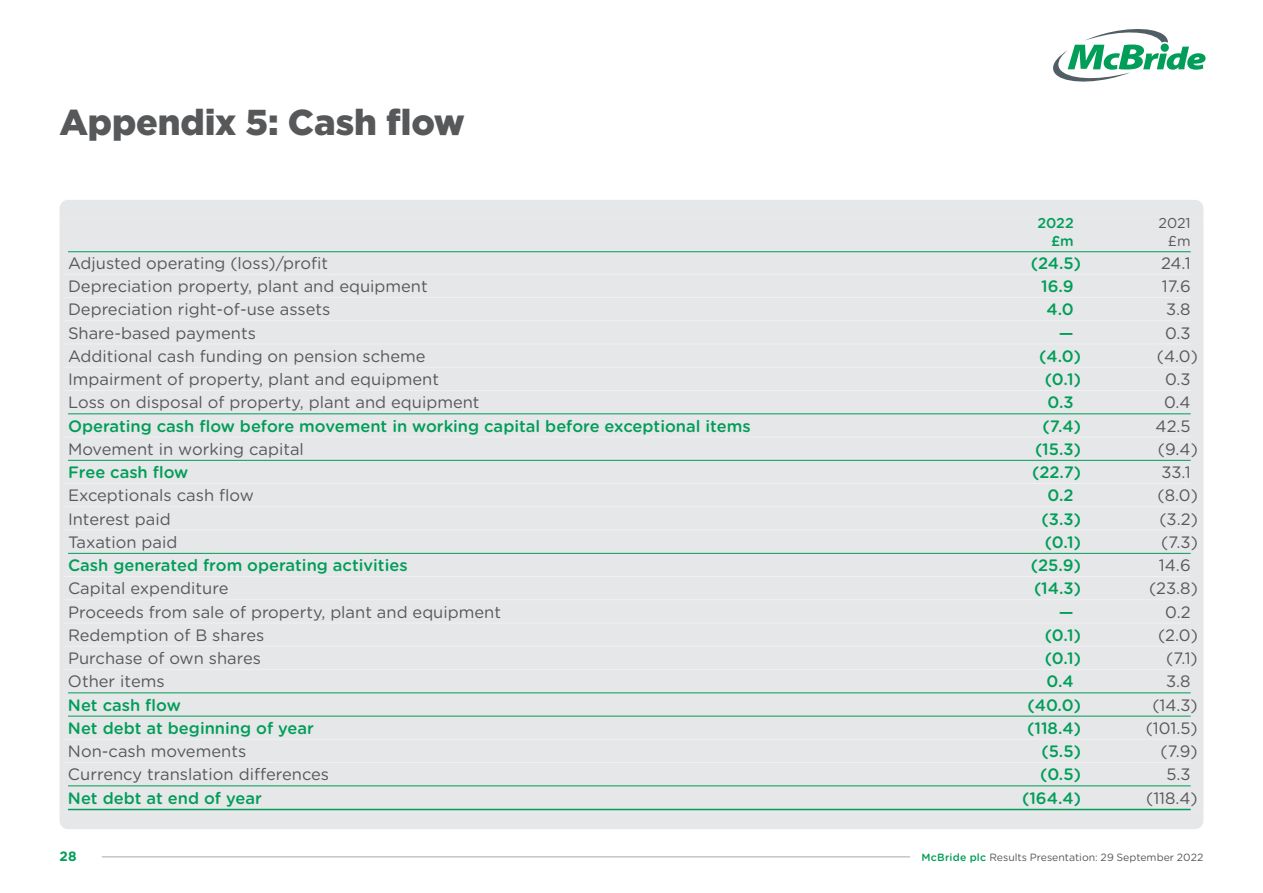
<style>
.page{position:relative;width:1263px;height:893px;background:#fff}
.page>*{position:absolute;margin:0;border:0;box-sizing:border-box;transform-origin:0 0}
.t1{font:900 36px "Gotham";letter-spacing:-.005em;color:#57585a}
.t2{font:16.5px "Gotham Rounded";color:#57585a}
.t3{font:500 16.5px "Gotham Rounded";color:#009e58}
.t4{font:500 14.25px "Gotham Rounded";color:#009e58}
.t5{font:14.25px "Gotham Rounded";color:#57585a}
.t6{font:700 13.5px "Gotham Rounded";color:#009e58}
.t7{font:10.5px "Gotham Rounded";color:#57585a}
.s1{font-weight:500;color:#009e58}
</style>
<div class="page">
<svg style="left:1053px;top:29px;width:152px;height:53px"></svg>
<hr style="left:102px;top:856px;width:808px;height:1px;background:#a8a9ad">
<div style="left:60px;top:217px;width:1143px;height:595px;background:#e6e7e9"></div>
<div style="left:60px;top:200px;width:1143px;height:17px;background:#e6e7e9"></div>
<hr style="left:68px;top:251px;width:1123px;height:1px;background:#009e58">
<hr style="left:64px;top:274px;width:1127px;height:1px;background:#f0f1f2">
<hr style="left:64px;top:297px;width:1127px;height:1px;background:#f0f1f2">
<hr style="left:64px;top:320px;width:1127px;height:1px;background:#f0f1f2">
<hr style="left:64px;top:344px;width:1127px;height:1px;background:#f0f1f2">
<hr style="left:64px;top:367px;width:1127px;height:1px;background:#f0f1f2">
<hr style="left:64px;top:390px;width:1127px;height:1px;background:#f0f1f2">
<hr style="left:68px;top:413px;width:1123px;height:1px;background:#009e58">
<hr style="left:64px;top:437px;width:1127px;height:1px;background:#f0f1f2">
<hr style="left:68px;top:460px;width:1123px;height:1px;background:#009e58">
<hr style="left:64px;top:483px;width:1127px;height:1px;background:#f0f1f2">
<hr style="left:64px;top:506px;width:1127px;height:1px;background:#f0f1f2">
<hr style="left:64px;top:530px;width:1127px;height:1px;background:#f0f1f2">
<hr style="left:68px;top:553px;width:1123px;height:1px;background:#009e58">
<hr style="left:64px;top:576px;width:1127px;height:1px;background:#f0f1f2">
<hr style="left:64px;top:599px;width:1127px;height:1px;background:#f0f1f2">
<hr style="left:64px;top:623px;width:1127px;height:1px;background:#f0f1f2">
<hr style="left:64px;top:646px;width:1127px;height:1px;background:#f0f1f2">
<hr style="left:64px;top:669px;width:1127px;height:1px;background:#f0f1f2">
<hr style="left:68px;top:692px;width:1123px;height:1px;background:#009e58">
<hr style="left:68px;top:716px;width:1123px;height:1px;background:#009e58">
<hr style="left:64px;top:739px;width:1127px;height:1px;background:#f0f1f2">
<hr style="left:64px;top:762px;width:1127px;height:1px;background:#f0f1f2">
<hr style="left:68px;top:785px;width:1123px;height:1px;background:#009e58">
<hr style="left:68px;top:809px;width:1123px;height:1px;background:#009e58">
<div style="left:60px;top:812px;width:1143px;height:17px;background:#e6e7e9"></div>
<h1 class="t1" style="left:60px;top:98px;width:407px">Appendix 5: Cash flow</h1>
<p class="t4" style="left:1037px;top:213px;width:38px">2022</p>
<p class="t5" style="left:1158px;top:213px;width:34px">2021</p>
<p class="t4" style="left:1051px;top:231px;width:24px">£m</p>
<p class="t5" style="left:1168px;top:231px;width:24px">£m</p>
<p class="t2" style="left:68px;top:252px;width:262px">Adjusted operating (loss)/profit</p>
<p class="t3" style="left:1031px;top:251px;width:52px">(24.5)</p>
<p class="t2" style="left:1161px;top:252px;width:31px">24.1</p>
<p class="t2" style="left:68px;top:275px;width:361px">Depreciation property, plant and equipment</p>
<p class="t3" style="left:1041px;top:274px;width:34px">16.9</p>
<p class="t2" style="left:1162px;top:275px;width:30px">17.6</p>
<p class="t2" style="left:68px;top:298px;width:264px">Depreciation right-of-use assets</p>
<p class="t3" style="left:1046px;top:298px;width:29px">4.0</p>
<p class="t2" style="left:1166px;top:298px;width:26px">3.8</p>
<p class="t2" style="left:68px;top:321px;width:189px">Share-based payments</p>
<p class="t3" style="left:1059px;top:321px;width:16px">—</p>
<p class="t2" style="left:1165px;top:321px;width:27px">0.3</p>
<p class="t2" style="left:68px;top:345px;width:359px">Additional cash funding on pension scheme</p>
<p class="t3" style="left:1039px;top:344px;width:43px">(4.0)</p>
<p class="t2" style="left:1157px;top:345px;width:42px">(4.0)</p>
<p class="t2" style="left:68px;top:368px;width:372px">Impairment of property, plant and equipment</p>
<p class="t3" style="left:1045px;top:367px;width:38px">(0.1)</p>
<p class="t2" style="left:1165px;top:368px;width:27px">0.3</p>
<p class="t2" style="left:68px;top:391px;width:413px">Loss on disposal of property, plant and equipment</p>
<p class="t3" style="left:1047px;top:391px;width:28px">0.3</p>
<p class="t2" style="left:1164px;top:391px;width:28px">0.4</p>
<p class="t3" style="left:68px;top:414px;width:684px">Operating cash flow before movement in working capital before exceptional items</p>
<p class="t3" style="left:1042px;top:414px;width:40px">(7.4)</p>
<p class="t2" style="left:1155px;top:414px;width:37px">42.5</p>
<p class="t2" style="left:68px;top:438px;width:237px">Movement in working capital</p>
<p class="t3" style="left:1035px;top:437px;width:48px">(15.3)</p>
<p class="t2" style="left:1158px;top:438px;width:41px">(9.4)</p>
<p class="t3" style="left:68px;top:460px;width:122px">Free cash flow</p>
<p class="t3" style="left:1032px;top:460px;width:50px">(22.7)</p>
<p class="t2" style="left:1161px;top:461px;width:31px">33.1</p>
<p class="t2" style="left:68px;top:484px;width:187px">Exceptionals cash flow</p>
<p class="t3" style="left:1047px;top:484px;width:28px">0.2</p>
<p class="t2" style="left:1157px;top:484px;width:42px">(8.0)</p>
<p class="t2" style="left:68px;top:507px;width:104px">Interest paid</p>
<p class="t3" style="left:1041px;top:507px;width:41px">(3.3)</p>
<p class="t2" style="left:1159px;top:507px;width:40px">(3.2)</p>
<p class="t2" style="left:68px;top:531px;width:111px">Taxation paid</p>
<p class="t3" style="left:1045px;top:530px;width:38px">(0.1)</p>
<p class="t2" style="left:1161px;top:531px;width:38px">(7.3)</p>
<p class="t3" style="left:68px;top:553px;width:341px">Cash generated from operating activities</p>
<p class="t3" style="left:1031px;top:553px;width:52px">(25.9)</p>
<p class="t2" style="left:1159px;top:554px;width:33px">14.6</p>
<p class="t2" style="left:68px;top:577px;width:162px">Capital expenditure</p>
<p class="t3" style="left:1034px;top:577px;width:48px">(14.3)</p>
<p class="t2" style="left:1149px;top:577px;width:50px">(23.8)</p>
<p class="t2" style="left:68px;top:600px;width:435px">Proceeds from sale of property, plant and equipment</p>
<p class="t3" style="left:1059px;top:600px;width:16px">—</p>
<p class="t2" style="left:1165px;top:600px;width:27px">0.2</p>
<p class="t2" style="left:68px;top:624px;width:198px">Redemption of B shares</p>
<p class="t3" style="left:1045px;top:623px;width:38px">(0.1)</p>
<p class="t2" style="left:1158px;top:624px;width:41px">(2.0)</p>
<p class="t2" style="left:68px;top:647px;width:195px">Purchase of own shares</p>
<p class="t3" style="left:1045px;top:646px;width:38px">(0.1)</p>
<p class="t2" style="left:1166px;top:647px;width:33px">(7.1)</p>
<p class="t2" style="left:68px;top:670px;width:98px">Other items</p>
<p class="t3" style="left:1046px;top:670px;width:29px">0.4</p>
<p class="t2" style="left:1166px;top:670px;width:26px">3.8</p>
<p class="t3" style="left:68px;top:693px;width:114px">Net cash flow</p>
<p class="t3" style="left:1027px;top:693px;width:55px">(40.0)</p>
<p class="t2" style="left:1152px;top:693px;width:47px">(14.3)</p>
<p class="t3" style="left:68px;top:716px;width:247px">Net debt at beginning of year</p>
<p class="t3" style="left:1027px;top:716px;width:55px">(118.4)</p>
<p class="t2" style="left:1146px;top:717px;width:53px">(101.5)</p>
<p class="t2" style="left:68px;top:740px;width:180px">Non-cash movements</p>
<p class="t3" style="left:1041px;top:739px;width:41px">(5.5)</p>
<p class="t2" style="left:1160px;top:740px;width:39px">(7.9)</p>
<p class="t2" style="left:68px;top:763px;width:263px">Currency translation differences</p>
<p class="t3" style="left:1040px;top:763px;width:42px">(0.5)</p>
<p class="t2" style="left:1166px;top:763px;width:26px">5.3</p>
<p class="t3" style="left:68px;top:786px;width:195px">Net debt at end of year</p>
<p class="t3" style="left:1022px;top:786px;width:60px">(164.4)</p>
<p class="t2" style="left:1146px;top:786px;width:53px">(118.4)</p>
<p class="t6" style="left:60px;top:846px;width:19px">28</p>
<p class="t7" style="left:921px;top:850px;width:283px"><span class="s1">McBride plc</span> Results Presentation: 29 September 2022</p>
</div>
